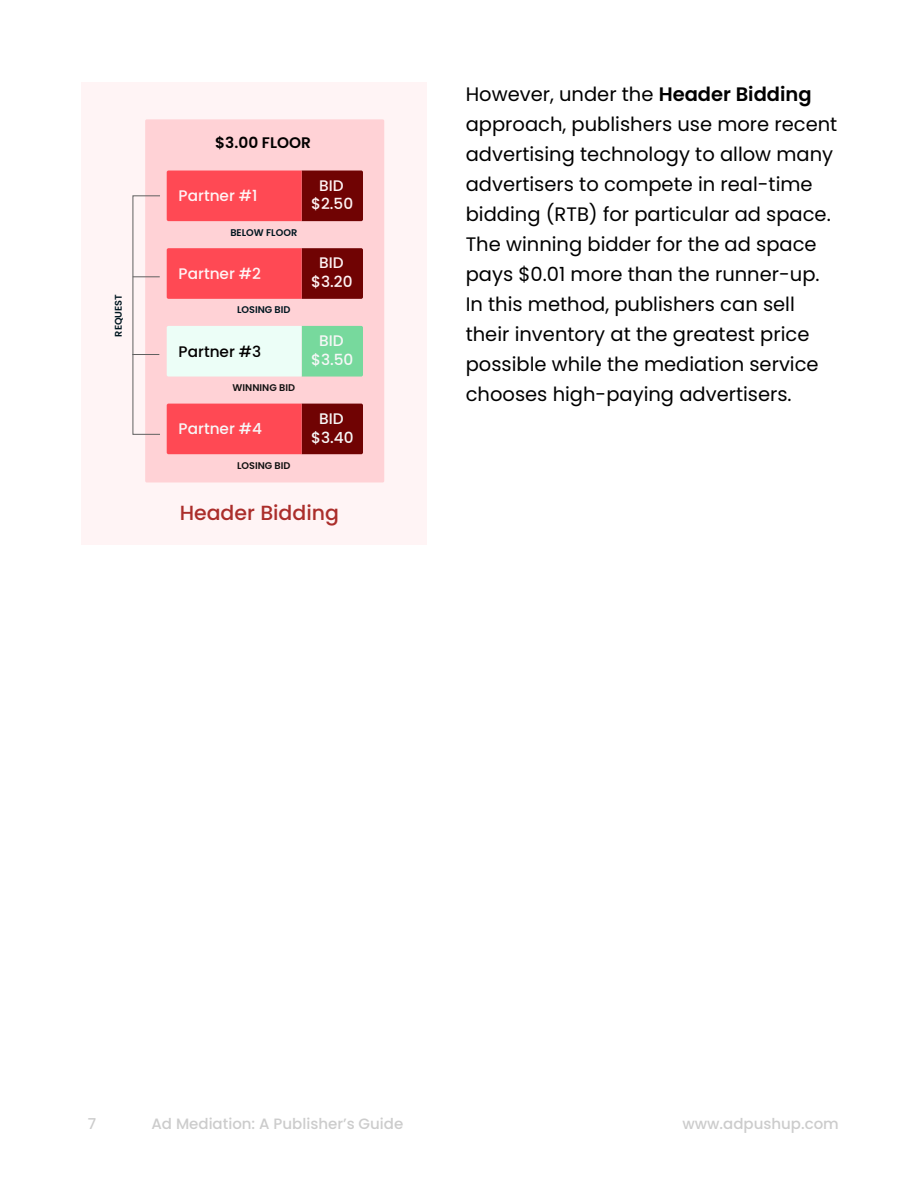
<style>
.page{position:relative;width:918px;height:1188px;background:#fff}
.page>*{position:absolute;margin:0;border:0;box-sizing:border-box;transform-origin:0 0}
.t1{font:500 20.4px "Poppins";color:#ab2e2b}
.t2{font:19.5px/30px "Poppins";color:#000}
.t3{font:500 15.3px/18.8px "Poppins";color:#fff4f5;text-align:center}
.t4{font:500 15.3px/18.8px "Poppins";color:#f7f7f7;text-align:center}
.t5{font:600 15.3px "Poppins";color:#020000}
.t6{font:500 15.3px "Poppins";color:#020000}
.t7{font:500 15px "Poppins";color:#ccc}
.t8{font:600 9.75px "Poppins";color:#011721}
.t9{font:600 9.75px "Poppins";color:#121212}
.s1{font-weight:600}
</style>
<div class="page">
<div style="left:81px;top:82px;width:346px;height:462px;background:#fff4f5"></div>
<div style="left:145px;top:119px;width:239px;height:363px;background:#ffd2d6;border-radius:2px"></div>
<svg style="left:167px;top:171px;width:196px;height:50px;background:#d3333b"></svg>
<svg style="left:167px;top:248px;width:196px;height:51px;background:#d3343c"></svg>
<svg style="left:167px;top:326px;width:196px;height:51px;background:#c8f2db"></svg>
<svg style="left:167px;top:404px;width:196px;height:50px;background:#d3333b"></svg>
<svg style="left:133px;top:276px;width:27px;height:1px"></svg>
<svg style="left:132px;top:354px;width:27px;height:1px"></svg>
<p class="t8" style="left:113px;top:337px;width:44px;rotate:-90deg">REQUEST</p>
<p class="t5" style="left:215px;top:134px;width:97px">$3.00 FLOOR</p>
<p class="t3" style="left:179px;top:187px;width:81px">Partner #1</p>
<p class="t3" style="left:311px;top:176px;width:44px">BID $2.50</p>
<p class="t8" style="left:230px;top:227px;width:68px">BELOW FLOOR</p>
<p class="t3" style="left:179px;top:264px;width:84px">Partner #2</p>
<p class="t8" style="left:237px;top:304px;width:55px">LOSING BID</p>
<p class="t3" style="left:311px;top:254px;width:43px">BID $3.20</p>
<p class="t6" style="left:179px;top:342px;width:84px">Partner #3</p>
<p class="t4" style="left:311px;top:331px;width:44px">BID $3.50</p>
<p class="t9" style="left:233px;top:382px;width:64px">WINNING BID</p>
<p class="t4" style="left:179px;top:420px;width:85px">Partner #4</p>
<p class="t4" style="left:311px;top:409px;width:44px">BID $3.40</p>
<p class="t9" style="left:237px;top:460px;width:55px">LOSING BID</p>
<p class="t1" style="left:180px;top:501px;width:161px">Header Bidding</p>
<p class="t2" style="left:466px;top:80px;width:373px">However, under the <span class="s1">Header Bidding </span>approach, publishers use more recent advertising technology to allow many advertisers to compete in real-time bidding (RTB) for particular ad space.<br>The winning bidder for the ad space pays $0.01 more than the runner-up.<br>In this method, publishers can sell their inventory at the greatest price possible while the mediation service chooses high-paying advertisers.</p>
<p class="t7" style="left:88px;top:1115px;width:10px">7</p>
<p class="t7" style="left:152px;top:1115px;width:253px">Ad Mediation: A Publisher’s Guide</p>
<p class="t7" style="left:682px;top:1115px;width:158px">www.adpushup.com</p>
</div>
